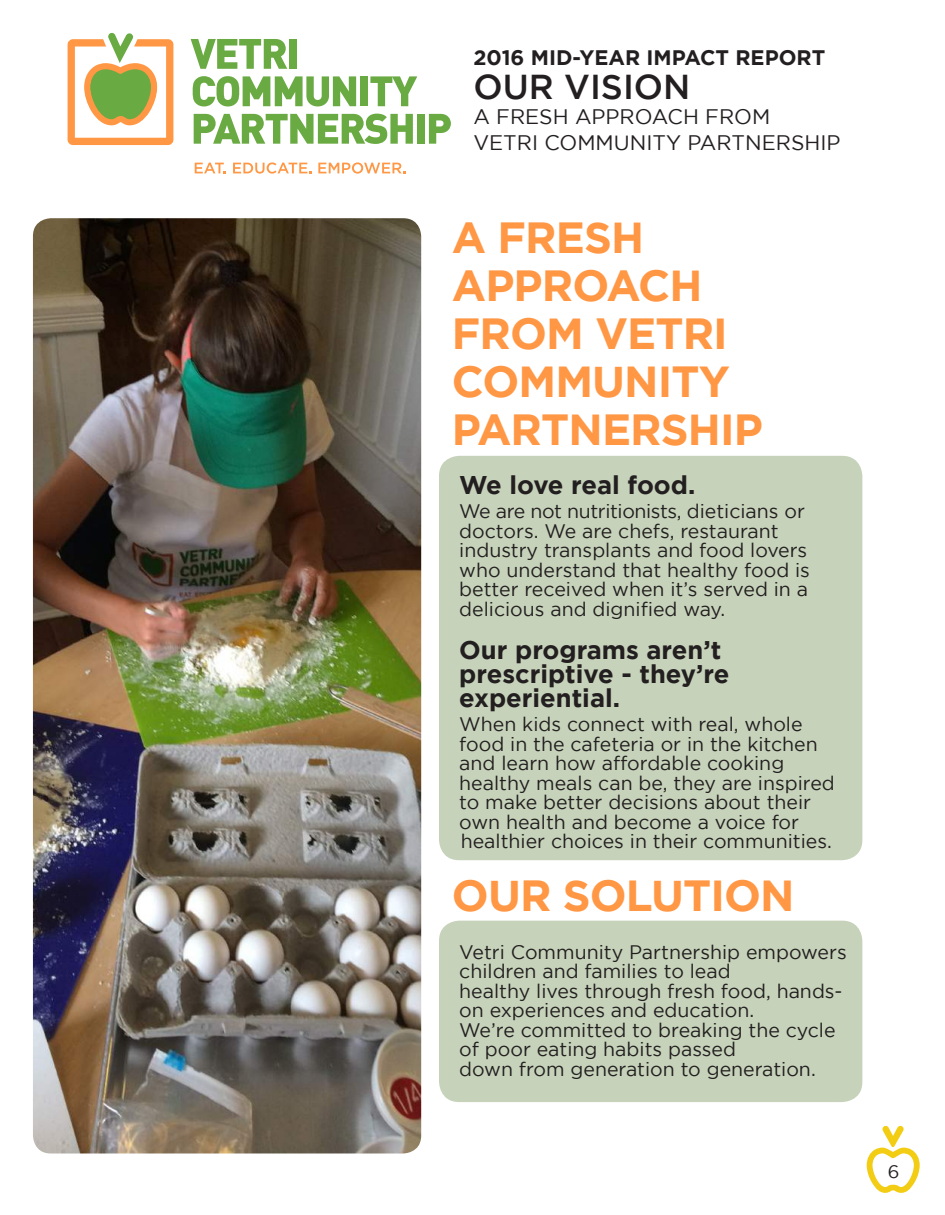
<style>
.page{position:relative;width:945px;height:1215px;background:#fff}
.page>*{position:absolute;margin:0;border:0;box-sizing:border-box;transform-origin:0 0}
.t1{font:700 43.5px/48px "Gotham";letter-spacing:-.02em;color:#ff9744}
.t2{font:500 34.5px "Gotham";color:#231f20}
.t3{font:700 25.5px/24px "Gotham";color:#231f20}
.t4{font:21px/25.2px "Gotham";color:#231f20}
.t5{font:700 21px "Gotham";color:#231f20}
.t6{font:19.5px/19.5px "Gotham";color:#231f20}
.t7{font:18px "Gotham";color:#231f20}
</style>
<div class="page">
<svg style="left:191px;top:39px;width:96px;height:30px"></svg>
<div style="left:289px;top:39px;width:8px;height:30px;background:#6aaa43"></div>
<svg style="left:193px;top:76px;width:163px;height:30px"></svg>
<div style="left:361px;top:76px;width:7px;height:30px;background:#6aaa43"></div>
<svg style="left:370px;top:76px;width:47px;height:30px"></svg>
<svg style="left:194px;top:114px;width:219px;height:30px"></svg>
<div style="left:417px;top:114px;width:8px;height:30px;background:#6aaa43"></div>
<svg style="left:429px;top:114px;width:22px;height:30px"></svg>
<svg style="left:195px;top:163px;width:31px;height:10px"></svg>
<svg style="left:233px;top:162px;width:78px;height:12px"></svg>
<svg style="left:318px;top:162px;width:87px;height:12px"></svg>
<svg style="left:68px;top:33px;width:106px;height:112px"></svg>
<svg style="left:866px;top:1125px;width:54px;height:68px"></svg>
<img style="left:33px;top:218px;width:388px;height:936px">
<div style="left:439px;top:456px;width:423px;height:404px;background:#c6d3ba;border-radius:20px"></div>
<div style="left:439px;top:921px;width:423px;height:181px;background:#c6d3ba;border-radius:20px"></div>
<p class="t5" style="left:473px;top:46px;width:353px">2016 MID-YEAR IMPACT REPORT</p>
<h2 class="t2" style="left:473px;top:69px;width:219px">OUR VISION</h2>
<p class="t4" style="left:473px;top:105px;width:369px">A FRESH APPROACH FROM<br>VETRI COMMUNITY PARTNERSHIP</p>
<h1 class="t1" style="left:452px;top:214px;width:312px">A FRESH<br>APPROACH<br>FROM VETRI<br>COMMUNITY<br>PARTNERSHIP</h1>
<h3 class="t3" style="left:459px;top:473px;width:238px">We love real food.</h3>
<p class="t6" style="left:459px;top:502px;width:352px">We are not nutritionists, dieticians or doctors. We are chefs, restaurant industry transplants and food lovers who understand that healthy food is better received when it’s served in a delicious and dignified way.</p>
<h3 class="t3" style="left:459px;top:638px;width:272px">Our programs aren’t prescriptive - they’re experiential.</h3>
<p class="t6" style="left:459px;top:715px;width:377px">When kids connect with real, whole food in the cafeteria or in the kitchen and learn how affordable cooking healthy meals can be, they are inspired to make better decisions about their own health and become a voice for healthier choices in their communities.</p>
<h1 class="t1" style="left:452px;top:872px;width:344px">OUR SOLUTION</h1>
<p class="t6" style="left:459px;top:943px;width:389px">Vetri Community Partnership empowers children and families to lead<br>healthy lives through fresh food, hands&shy;on experiences and education.<br>We’re committed to breaking the cycle of poor eating habits passed<br>down from generation to generation.</p>
<p class="t7" style="left:888px;top:1163px;width:13px">6</p>
</div>
